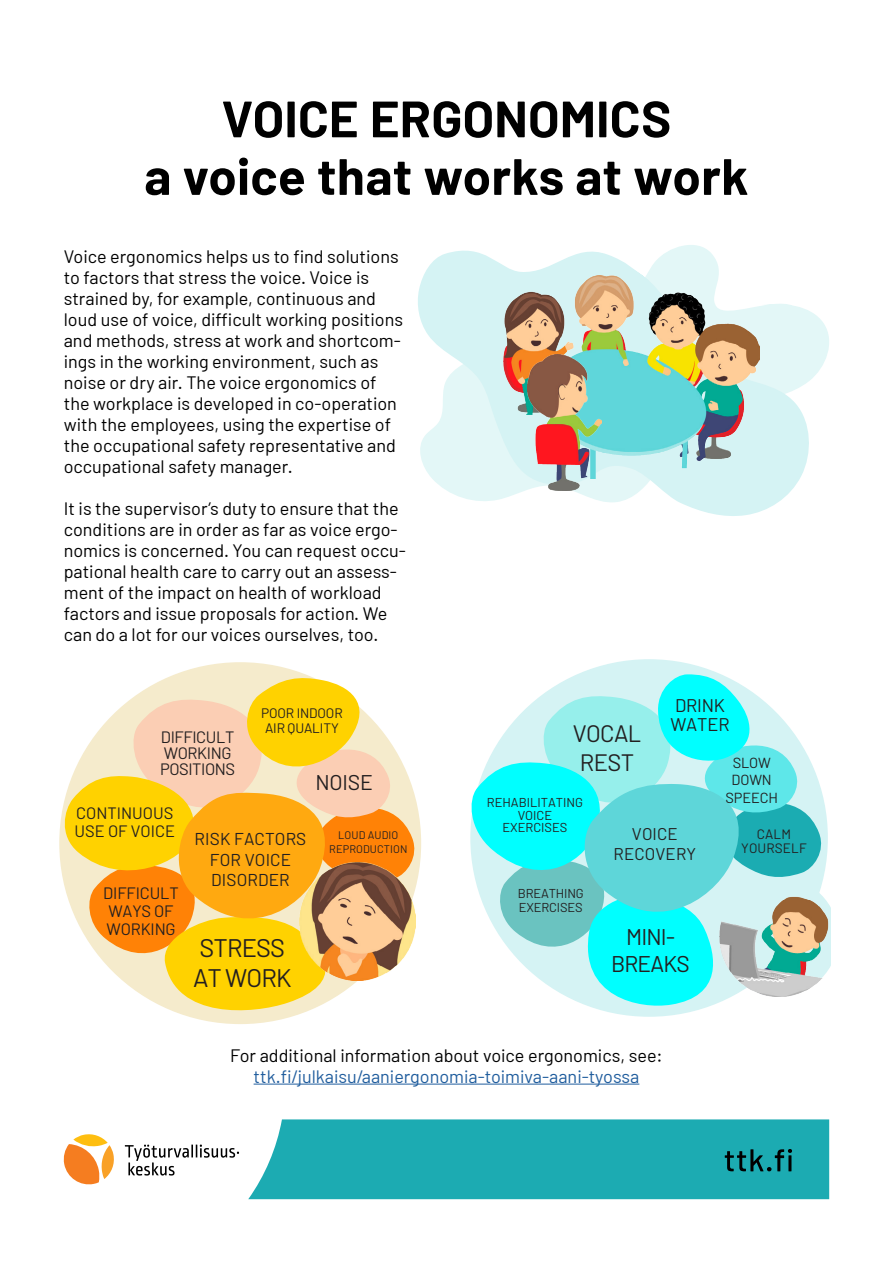
<style>
.page{position:relative;width:893px;height:1263px;background:#fff}
.page>*{position:absolute;margin:0;border:0;box-sizing:border-box;transform-origin:0 0}
.H1_Barlow_Bd_34_gem{font:700 51px "Barlow";color:#000}
.t1{font:25.35px/30.5px "Barlow";letter-spacing:-.035em;color:#231f20}
.t2{font:23.7px/28.5px "Barlow";letter-spacing:-.025em;color:#231f20}
.t3{font:22.65px/27.3px "Barlow";letter-spacing:-.035em;color:#231f20;text-align:center}
.t4{font:21.3px "Barlow";letter-spacing:-.01em;color:#231f20}
.t5{font:18.3px/18.9px "Barlow";letter-spacing:-.01em;color:#231f20}
.H2_Barlow_Med_22_gem{font:18px/21px "Barlow";color:#000}
.t6{font:17.1px/20.5px "Barlow";letter-spacing:.005em;color:#231f20;text-align:center}
.t7{font:16.95px/20.2px "Barlow";letter-spacing:.005em;color:#231f20;text-align:center}
.t8{font:16.5px/17.9px "Barlow";letter-spacing:-.01em;color:#231f20}
.t9{font:14.55px/17.5px "Barlow";letter-spacing:-.01em;color:#231f20;text-align:center}
.t10{font:13.65px/15.1px "Barlow";letter-spacing:-.01em;color:#231f20}
.t11{font:13.5px/14px "Barlow";letter-spacing:.005em;color:#231f20;text-align:center}
.t12{font:12.9px/12.1px "Barlow";color:#231f20}
.t13{font:10.95px/14.1px "Barlow";letter-spacing:.005em;color:#231f20;text-align:center}
.s1{color:#215e9e}
</style>
<div class="page">
<div style="left:248px;top:1119px;width:581px;height:80px;background:#1cabb2"></div>
<svg style="left:63px;top:1134px;width:51px;height:51px"></svg>
<svg style="left:125px;top:1144px;width:114px;height:31px"></svg>
<svg style="left:725px;top:1149px;width:67px;height:22px"></svg>
<svg style="left:813px;top:313px;width:16px;height:64px"></svg>
<svg style="left:418px;top:245px;width:395px;height:271px"></svg>
<img style="left:504px;top:275px;width:256px;height:203px">
<img style="left:527px;top:355px;width:75px;height:136px">
<hr style="left:254px;top:1084px;width:385px;height:1px;background:#215e9e">
<svg style="left:59px;top:675px;width:360px;height:345px"></svg>
<img style="left:300px;top:863px;width:116px;height:118px">
<svg style="left:470px;top:674px;width:358px;height:336px"></svg>
<img style="left:719px;top:877px;width:112px;height:119px">
<h1 class="H1_Barlow_Bd_34_gem" style="left:222px;top:87px;width:451px">VOICE ERGONOMICS</h1>
<h1 class="H1_Barlow_Bd_34_gem" style="left:144px;top:145px;width:606px">a voice that works at work</h1>
<p class="H2_Barlow_Med_22_gem" style="left:64px;top:245px;width:341px">Voice ergonomics helps us to find solutions to factors that stress the voice. Voice is strained by, for example, continuous and loud use of voice, difficult working positions and methods, stress at work and shortcom&shy;ings in the working environment, such as noise or dry air. The voice ergonomics of the workplace is developed in co-operation with the employees, using the expertise of the occupational safety representative and occupational safety manager.</p>
<h2 class="H2_Barlow_Med_22_gem" style="left:64px;top:497px;width:344px">It is the supervisor’s duty to ensure that the conditions are in order as far as voice ergo&shy;nomics is concerned. You can request occu&shy;pational health care to carry out an assess&shy;ment of the impact on health of workload factors and issue proposals for action. We can do a lot for our voices ourselves, too.</h2>
<p class="t8" style="left:160px;top:729px;width:77px;line-height:15.8px">DIFFICULT<br>WORKING<br>POSITIONS</p>
<p class="t10" style="left:261px;top:705px;width:83px">POOR INDOOR<br>AIR QUALITY</p>
<p class="t4" style="left:315px;top:769px;width:59px">NOISE</p>
<p class="t8" style="left:74px;top:804px;width:102px">CONTINUOUS<br>USE OF VOICE</p>
<p class="t8" style="left:103px;top:884px;width:77px">DIFFICULT<br>WAYS OF<br>WORKING</p>
<p class="t6" style="left:195px;top:828px;width:113px">RISK FACTORS<br>FOR VOICE<br>DISORDER</p>
<p class="t1" style="left:193px;top:932px;width:100px">STRESS<br>AT WORK</p>
<p class="t13" style="left:329px;top:828px;width:80px">LOUD AUDIO<br>REPRODUCTION</p>
<p class="t5" style="left:670px;top:695px;width:60px">DRINK<br>WATER</p>
<p class="t9" style="left:725px;top:753px;width:54px">SLOW<br>DOWN<br>SPEECH</p>
<p class="t11" style="left:741px;top:827px;width:67px">CALM<br>YOURSELF</p>
<p class="t2" style="left:573px;top:719px;width:70px">VOCAL<br>REST</p>
<p class="t12" style="left:487px;top:796px;width:98px;text-align:center">REHABILITATING<br>VOICE<br>EXERCISES</p>
<p class="t7" style="left:614px;top:823px;width:84px">VOICE<br>RECOVERY</p>
<p class="t12" style="left:518px;top:886px;width:68px;line-height:13.5px">BREATHING<br>EXERCISES</p>
<p class="t3" style="left:611px;top:923px;width:80px">MINI-<br>BREAKS</p>
<p class="H2_Barlow_Med_22_gem" style="left:230px;top:1044px;width:434px;text-align:center">For additional information about voice ergonomics, see: <span class="s1">ttk.fi/julkaisu/aaniergonomia-toimiva-aani-tyossa</span></p>
</div>
